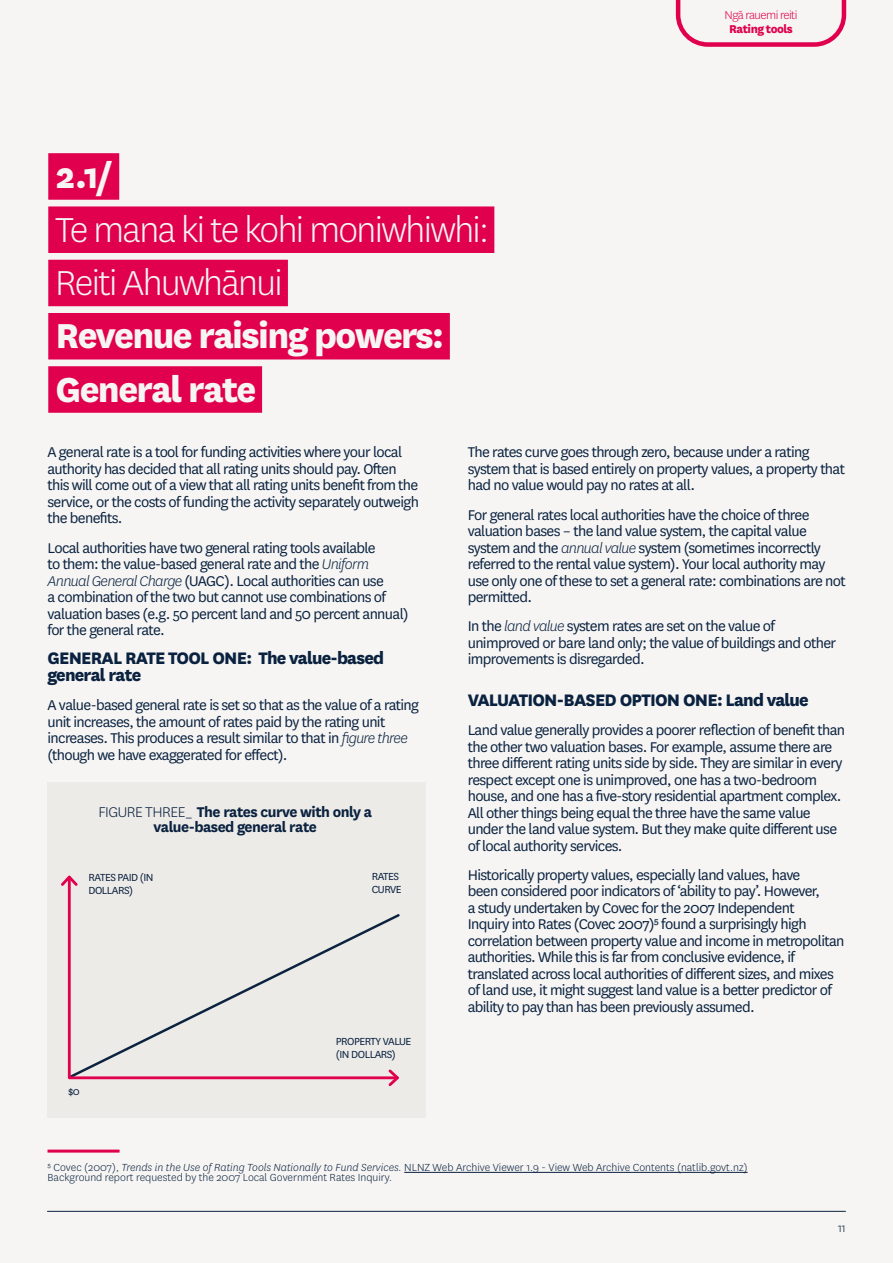
<style>
.page{position:relative;width:893px;height:1263px;background:#fff}
.page>*{position:absolute;margin:0;border:0;box-sizing:border-box;transform-origin:0 0}
.t1{font:300 40.5px/53.2px "National";letter-spacing:-.04em;color:#f6f5f3}
.t2{font:800 40.5px/53.2px "National";letter-spacing:-.04em;color:#f6f5f3}
.t3{font:800 19.5px/16.5px "National";letter-spacing:-.04em;color:#0a2240}
.t4{font:16.5px/16.5px "National";letter-spacing:-.04em;color:#0a2240}
.t5{font:700 16.5px/15px "National";letter-spacing:-.03em;color:#0a2240;text-align:center}
.t6{font:300 13.5px "National";color:#0a2240}
.t7{font:300 13.35px "National";letter-spacing:-.04em;color:#e0004d}
.t8{font:800 13.35px "National";letter-spacing:-.04em;color:#e0004d}
.t9{font:300 12px/10.5px "National";color:#0c2340}
.t10{font:12px/13.5px "National";letter-spacing:-.04em;color:#0a2240}
.s1{font-weight:300;font-style:italic}
.s2{font-weight:300}
.s3{font-style:italic}
.s4{color:#0a2140}
</style>
<div class="page">
<div style="left:0;top:0;width:893px;height:1262px;background:#f6f5f3"></div>
<div style="left:48px;top:153px;width:71px;height:47px;background:#e0004d"></div>
<div style="left:48px;top:206px;width:446px;height:47px;background:#e0004d"></div>
<div style="left:48px;top:260px;width:240px;height:46px;background:#e0004d"></div>
<div style="left:48px;top:313px;width:402px;height:46px;background:#e0004d"></div>
<div style="left:48px;top:366px;width:214px;height:47px;background:#e0004d"></div>
<hr style="left:48px;top:1149px;width:72px;height:3px;background:#e0004d">
<hr style="left:404px;top:1172px;width:344px;height:1px;background:#0a2140">
<svg style="left:676px;top:0;width:170px;height:47px"></svg>
<div style="left:47px;top:782px;width:378px;height:336px;background:#edebe7"></div>
<svg style="left:67px;top:888px;width:333px;height:192px"></svg>
<svg style="left:386px;top:1067px;width:14px;height:19px"></svg>
<svg style="left:61px;top:875px;width:17px;height:13px"></svg>
<hr style="left:47px;top:1211px;width:799px;height:1px;background:#0c2340">
<h1 class="t2" style="left:56px;top:146px;width:59px">2.1/</h1>
<h1 class="t1" style="left:55px;top:202px;width:436px">Te mana ki te kohi moniwhiwhi:<br>Reiti Ahuwhānui</h1>
<h1 class="t2" style="left:56px;top:306px;width:390px">Revenue raising powers:<br>General rate</h1>
<p class="t7" style="left:724px;top:7px;width:74px">Ngā rauemi reiti</p>
<p class="t8" style="left:729px;top:19px;width:65px">Rating tools</p>
<p class="t4" style="left:48px;top:443px;width:373px">A general rate is a tool for funding activities where your local authority has decided that all rating units should pay. Often this will come out of a view that all rating units benefit from the service, or the costs of funding the activity separately outweigh the benefits.</p>
<p class="t4" style="left:48px;top:539px;width:363px">Local authorities have two general rating tools available<br>to them: the value-based general rate and the <span class="s1">Uniform Annual General Charge</span> (UAGC). Local authorities can use<br>a combination of the two but cannot use combinations of valuation bases (e.g. 50 percent land and 50 percent annual) for the general rate.</p>
<p class="t3" style="left:48px;top:649px;width:338px">GENERAL RATE TOOL ONE: The value-based general rate</p>
<p class="t4" style="left:48px;top:696px;width:373px">A value-based general rate is set so that as the value of a rating unit increases, the amount of rates paid by the rating unit increases. This produces a result similar to that in <span class="s1">figure three </span>(though we have exaggerated for effect).</p>
<p class="t5" style="left:98px;top:803px;width:275px"><span class="s2">FIGURE THREE_</span> The rates curve with only a value-based general rate</p>
<p class="t10" style="left:89px;top:870px;width:67px">RATES PAID (IN<br>DOLLARS)</p>
<p class="t10" style="left:372px;top:869px;width:31px">RATES<br>CURVE</p>
<p class="t10" style="left:68px;top:1084px;width:13px">$0</p>
<p class="t10" style="left:336px;top:1034px;width:77px">PROPERTY VALUE (IN DOLLARS)</p>
<p class="t4" style="left:468px;top:443px;width:379px">The rates curve goes through zero, because under a rating system that is based entirely on property values, a property that had no value would pay no rates at all.</p>
<p class="t4" style="left:468px;top:506px;width:380px">For general rates local authorities have the choice of three valuation bases – the land value system, the capital value system and the <span class="s1">annual value</span> system (sometimes incorrectly referred to the rental value system). Your local authority may use only one of these to set a general rate: combinations are not permitted.</p>
<p class="t4" style="left:468px;top:617px;width:370px">In the <span class="s1">land value</span> system rates are set on the value of unimproved or bare land only; the value of buildings and other improvements is disregarded.</p>
<p class="t3" style="left:468px;top:690px;width:343px">VALUATION-BASED OPTION ONE: Land value</p>
<p class="t4" style="left:468px;top:721px;width:379px">Land value generally provides a poorer reflection of benefit than the other two valuation bases. For example, assume there are three different rating units side by side. They are similar in every respect except one is unimproved, one has a two-bedroom house, and one has a five-story residential apartment complex.<br>All other things being equal the three have the same value under the land value system. But they make quite different use of local authority services.</p>
<p class="t4" style="left:468px;top:866px;width:378px">Historically property values, especially land values, have<br>been considered poor indicators of ‘ability to pay’. However,<br>a study undertaken by Covec for the 2007 Independent<br>Inquiry into Rates (Covec 2007)⁵ found a surprisingly high correlation between property value and income in metropolitan authorities. While this is far from conclusive evidence, if translated across local authorities of different sizes, and mixes of land use, it might suggest land value is a better predictor of ability to pay than has been previously assumed.</p>
<p class="t9" style="left:48px;top:1161px;width:701px">⁵ Covec (2007), <span class="s3">Trends in the Use of Rating Tools Nationally to Fund Services.</span> <span class="s4">NLNZ Web Archive Viewer 1.9 - View Web Archive Contents (natlib.govt.nz)<br></span>Background report requested by the 2007 Local Government Rates Inquiry.</p>
<p class="t6" style="left:838px;top:1219px;width:10px">11</p>
</div>
